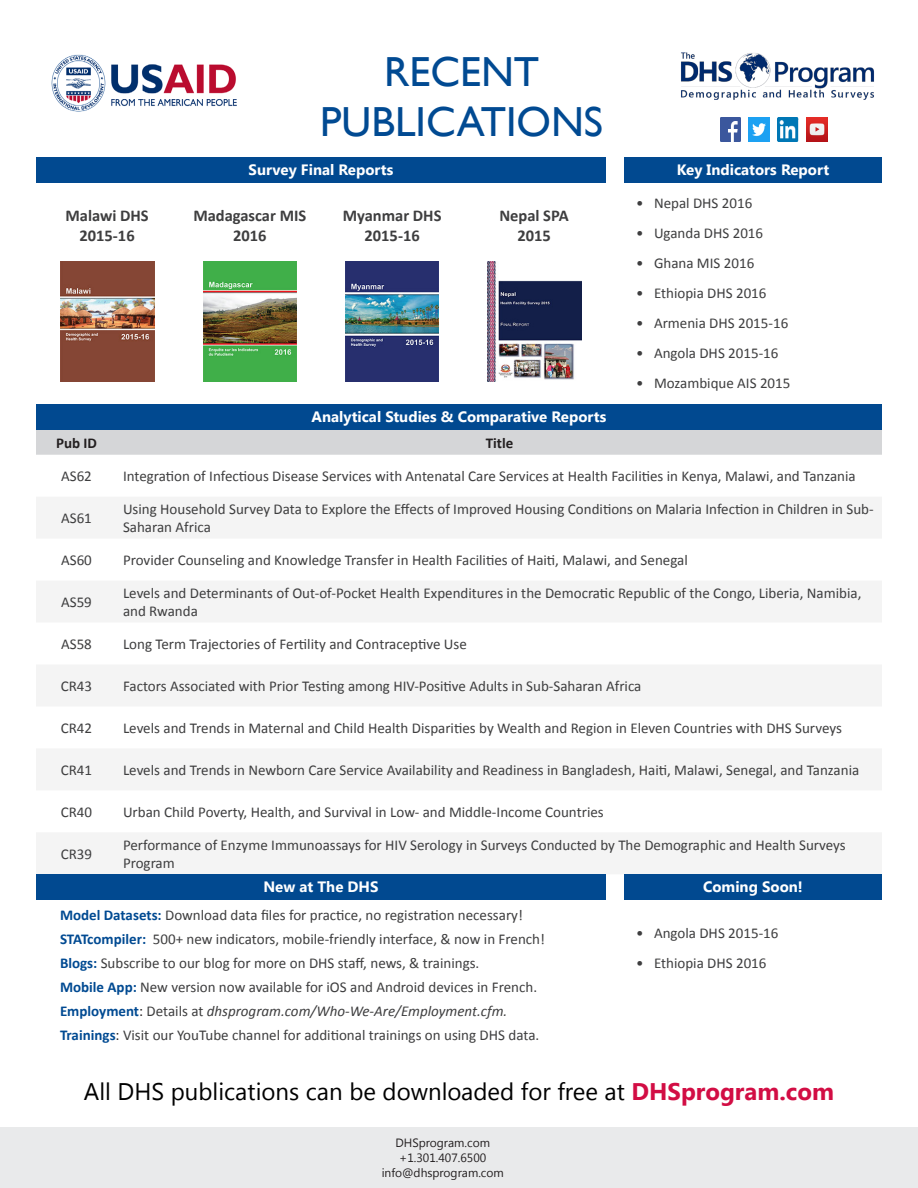
<style>
.page{position:relative;width:918px;height:1188px;background:#fff}
.page>*{position:absolute;margin:0;border:0;box-sizing:border-box;transform-origin:0 0}
.t1{font:42px "Gill Sans";color:#014a92}
.t2{font:24px "Segoe UI";color:#000}
.t3{font:700 16.5px/19.8px "Calibri";color:#3e3e3f;text-align:center}
.t4{font:15px/18px "Calibri";color:#3e3e3f}
.t5{font:700 15px "Segoe UI";color:#fff}
.t6{font:700 15px "Calibri";color:#231f20}
.t7{font:12px "Segoe UI";color:#231f20}
.s1{font-weight:700;color:#014a92}
.s2{color:#231f20}
.s3{font-style:italic}
.s4{font-weight:700;color:#d20d44}
</style>
<div class="page">
<div style="left:36px;top:157px;width:570px;height:26px;background:#014990"></div>
<div style="left:36px;top:430px;width:846px;height:25px;background:#d5d6d8"></div>
<svg style="left:36px;top:497px;width:846px;height:377px;fill:#f4f4f4"></svg>
<div style="left:36px;top:404px;width:846px;height:26px;background:#014990"></div>
<div style="left:624px;top:157px;width:258px;height:26px;background:#014990"></div>
<img style="left:488px;top:262px;width:93px;height:120px">
<img style="left:345px;top:262px;width:94px;height:120px">
<img style="left:61px;top:262px;width:93px;height:120px">
<img style="left:203px;top:262px;width:94px;height:120px">
<div style="left:1px;top:1127px;width:917px;height:61px;background:#e9eaeb"></div>
<div style="left:36px;top:874px;width:570px;height:26px;background:#014990"></div>
<div style="left:624px;top:874px;width:258px;height:26px;background:#014990"></div>
<img style="left:51px;top:54px;width:186px;height:58px">
<img style="left:681px;top:52px;width:193px;height:72px">
<img style="left:720px;top:118px;width:21px;height:24px">
<img style="left:749px;top:118px;width:21px;height:24px">
<img style="left:778px;top:118px;width:20px;height:24px">
<img style="left:806px;top:118px;width:21px;height:24px">
<p class="t3" style="left:65px;top:206px;width:85px">Malawi DHS</p>
<p class="t3" style="left:79px;top:226px;width:57px">2015-16</p>
<p class="t1" style="left:384px;top:47px;width:157px">RECENT</p>
<p class="t1" style="left:320px;top:98px;width:284px">PUBLICATIONS</p>
<p class="t5" style="left:249px;top:159px;width:146px">Survey Final Reports</p>
<p class="t3" style="left:193px;top:206px;width:115px">Madagascar MIS</p>
<p class="t3" style="left:233px;top:226px;width:35px">2016</p>
<p class="t3" style="left:343px;top:206px;width:100px">Myanmar DHS<br>2015-16</p>
<p class="t3" style="left:499px;top:206px;width:71px">Nepal SPA</p>
<p class="t3" style="left:517px;top:226px;width:35px">2015</p>
<p class="t5" style="left:312px;top:406px;width:296px">Analytical Studies &amp; Comparative Reports</p>
<p class="t5" style="left:677px;top:159px;width:154px">Key Indicators Report</p>
<p class="t4" style="left:636px;top:194px;width:118px">• Nepal DHS 2016</p>
<p class="t4" style="left:636px;top:224px;width:129px">• Uganda DHS 2016</p>
<p class="t4" style="left:636px;top:254px;width:120px">• Ghana MIS 2016</p>
<p class="t4" style="left:636px;top:284px;width:132px">• Ethiopia DHS 2016</p>
<p class="t4" style="left:636px;top:314px;width:154px">• Armenia DHS 2015-16</p>
<p class="t4" style="left:636px;top:344px;width:144px">• Angola DHS 2015-16</p>
<p class="t4" style="left:636px;top:374px;width:156px">• Mozambique AIS 2015</p>
<p class="t6" style="left:56px;top:433px;width:42px">Pub ID</p>
<p class="t6" style="left:486px;top:433px;width:29px">Title</p>
<p class="t4" style="left:61px;top:467px;width:32px">AS62</p>
<p class="t4" style="left:123px;top:467px;width:734px">Integration of Infectious Disease Services with Antenatal Care Services at Health Facilities in Kenya, Malawi, and Tanzania</p>
<p class="t4" style="left:61px;top:509px;width:32px">AS61</p>
<p class="t4" style="left:123px;top:500px;width:752px">Using Household Survey Data to Explore the Effects of Improved Housing Conditions on Malaria Infection in Children in Sub-<br>Saharan Africa</p>
<p class="t4" style="left:61px;top:551px;width:32px">AS60</p>
<p class="t4" style="left:123px;top:551px;width:566px">Provider Counseling and Knowledge Transfer in Health Facilities of Haiti, Malawi, and Senegal</p>
<p class="t4" style="left:61px;top:593px;width:32px">AS59</p>
<p class="t4" style="left:123px;top:584px;width:740px">Levels and Determinants of Out-of-Pocket Health Expenditures in the Democratic Republic of the Congo, Liberia, Namibia, and Rwanda</p>
<p class="t4" style="left:61px;top:635px;width:32px">AS58</p>
<p class="t4" style="left:123px;top:635px;width:345px">Long Term Trajectories of Fertility and Contraceptive Use</p>
<p class="t4" style="left:61px;top:677px;width:33px">CR43</p>
<p class="t4" style="left:123px;top:677px;width:520px">Factors Associated with Prior Testing among HIV-Positive Adults in Sub-Saharan Africa</p>
<p class="t4" style="left:61px;top:719px;width:33px">CR42</p>
<p class="t4" style="left:123px;top:719px;width:720px">Levels and Trends in Maternal and Child Health Disparities by Wealth and Region in Eleven Countries with DHS Surveys</p>
<p class="t4" style="left:61px;top:761px;width:33px">CR41</p>
<p class="t4" style="left:123px;top:761px;width:738px">Levels and Trends in Newborn Care Service Availability and Readiness in Bangladesh, Haiti, Malawi, Senegal, and Tanzania</p>
<p class="t4" style="left:61px;top:803px;width:33px">CR40</p>
<p class="t4" style="left:123px;top:803px;width:482px">Urban Child Poverty, Health, and Survival in Low- and Middle-Income Countries</p>
<p class="t4" style="left:61px;top:845px;width:33px">CR39</p>
<p class="t4" style="left:123px;top:836px;width:724px">Performance of Enzyme Immunoassays for HIV Serology in Surveys Conducted by The Demographic and Health Surveys<br>Program</p>
<p class="t5" style="left:263px;top:876px;width:117px">New at The DHS</p>
<p class="t5" style="left:703px;top:876px;width:101px">Coming Soon!</p>
<p class="t4" style="left:60px;top:906px;width:465px"><span class="s1">Model Datasets:</span> Download data files for practice, no registration necessary!</p>
<p class="t4" style="left:60px;top:930px;width:487px"><span class="s1">STATcompiler:</span> 500+ new indicators, mobile-friendly interface, &amp; now in French!</p>
<p class="t4" style="left:60px;top:954px;width:421px"><span class="s1">Blogs:</span> Subscribe to our blog for more on DHS staff, news, &amp; trainings.</p>
<p class="t4" style="left:60px;top:978px;width:479px"><span class="s1">Mobile App:</span> New version now available for iOS and Android devices in French.</p>
<p class="t4" style="left:60px;top:999px;width:481px;line-height:24px"><span class="s1">Employment</span><span class="s2">:</span> Details at <span class="s3">dhsprogram.com/Who-We-Are/Employment.cfm.<br></span><span class="s1">Trainings</span><span class="s2">:</span> Visit our YouTube channel for additional trainings on using DHS data.</p>
<p class="t4" style="left:636px;top:924px;width:144px">• Angola DHS 2015-16</p>
<p class="t4" style="left:636px;top:954px;width:132px">• Ethiopia DHS 2016</p>
<p class="t2" style="left:84px;top:1075px;width:752px">All DHS publications can be downloaded for free at <span class="s4">DHSprogram.com</span></p>
<p class="t7" style="left:395px;top:1134px;width:96px">DHSprogram.com</p>
<p class="t7" style="left:399px;top:1149px;width:89px">+1.301.407.6500</p>
<p class="t7" style="left:382px;top:1164px;width:124px">info@dhsprogram.com</p>
</div>
